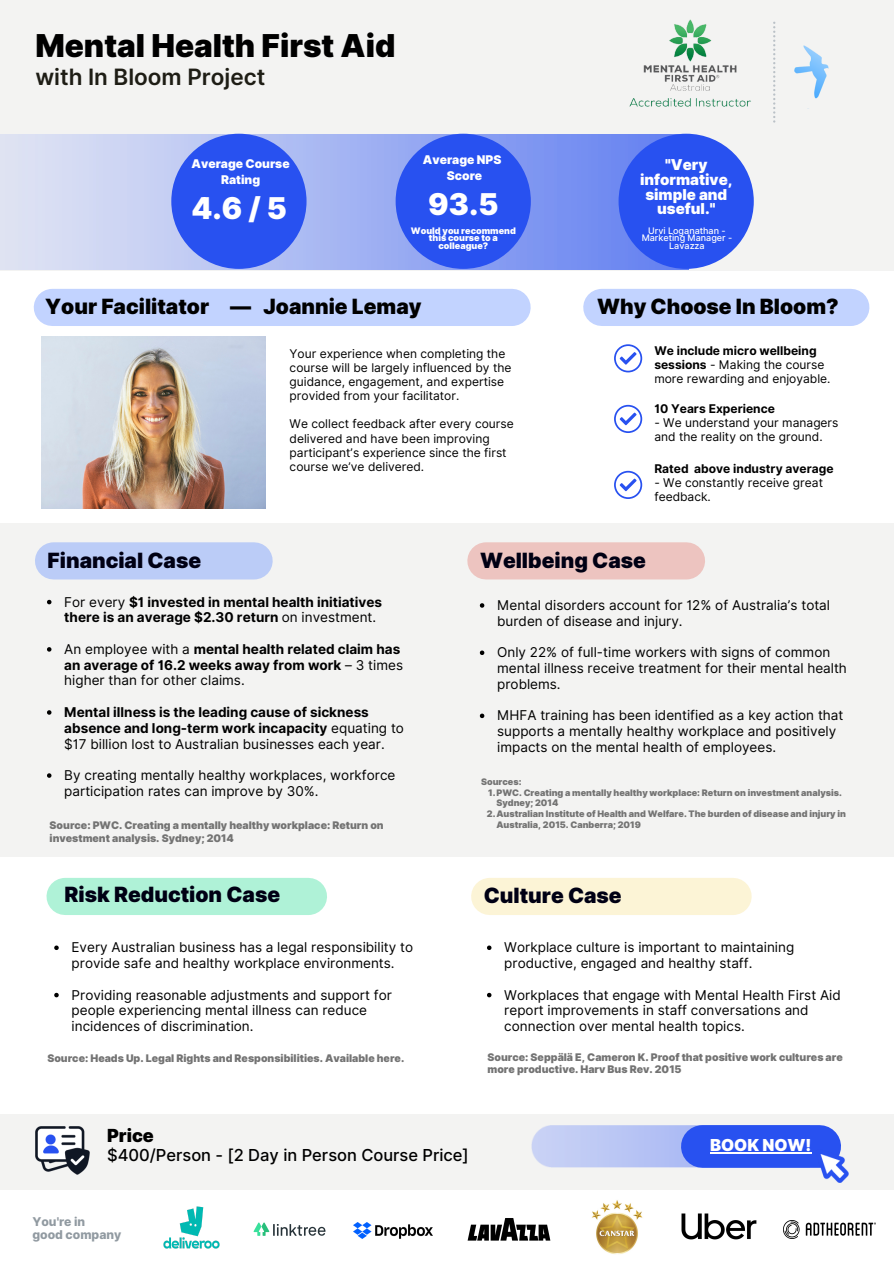
<style>
.page{position:relative;width:894px;height:1264px;background:#fff}
.page>*{position:absolute;margin:0;border:0;box-sizing:border-box;transform-origin:0 0}
.t1{font:900 31.5px "Inter";color:#000}
.t2{font:900 30px "Inter";color:#fff}
.t3{font:600 22.5px "Inter";color:#1e1d15}
.t4{font:900 21px "Inter";color:#000014}
.t5{font:900 21px "Inter";color:#000}
.t6{font:900 18px "Inter";color:#000}
.t7{font:500 16.5px "Inter";color:#000}
.t8{font:900 16.5px "Inter";color:#fff}
.t9{font:900 15px/14.7px "Inter";color:#fff;text-align:center}
.t10{font:13.5px/15.8px "Inter";color:#000}
.t11{font:700 13.5px/15.8px "Inter";color:#000}
.t12{font:800 12.15px/13.2px "Inter";color:#919aa1}
.t13{font:12px/14px "Inter";color:#000}
.t14{font:700 12px "Inter";color:#000}
.t15{font:900 12px/16px "Inter";color:#fff;text-align:center}
.t16{font:900 10.5px/12.3px "Inter";color:#737373}
.t17{font:900 9px "Inter";color:#737373}
.t18{font:900 9px/7.5px "Inter";color:#fff;text-align:center}
.t19{font:500 9px/7.5px "Inter";color:#fff;text-align:center}
.s1{font-weight:700}
.s2{font-weight:400}
</style>
<div class="page">
<div style="left:0;top:0;width:893px;height:271px;background:#f3f3f2"></div>
<img style="left:0;top:134px;width:677px;height:135px">
<div style="left:0;top:1114px;width:893px;height:75px;background:#f3f3f2"></div>
<div style="left:0;top:523px;width:893px;height:333px;background:#f3f3f2"></div>
<img style="left:531px;top:1125px;width:171px;height:42px">
<div style="left:702px;top:1125px;width:117px;height:42px;background:#2851f0"></div>
<hr style="left:709px;top:1152px;width:102px;height:1px;background:#fff">
<img style="left:815px;top:1149px;width:33px;height:33px">
<div style="left:618px;top:134px;width:135px;height:135px;background:#2851f0;border-radius:50%"></div>
<div style="left:171px;top:134px;width:135px;height:135px;background:#2851f0;border-radius:50%"></div>
<div style="left:395px;top:134px;width:135px;height:135px;background:#2851f0;border-radius:50%"></div>
<div style="left:52px;top:289px;width:460px;height:37px;background:#c2d3ff"></div>
<div style="left:53px;top:542px;width:201px;height:37px;background:#bbccf7"></div>
<img style="left:163px;top:1206px;width:57px;height:42px">
<svg style="left:253px;top:1222px;width:72px;height:13px"></svg>
<img style="left:353px;top:1222px;width:79px;height:16px">
<img style="left:591px;top:1200px;width:52px;height:54px">
<img style="left:467px;top:1218px;width:83px;height:23px">
<img style="left:681px;top:1213px;width:76px;height:27px">
<img style="left:783px;top:1220px;width:92px;height:18px">
<img style="left:775px;top:36px;width:54px;height:73px">
<img style="left:41px;top:337px;width:224px;height:171px">
<img style="left:629px;top:20px;width:122px;height:87px">
<img style="left:35px;top:1126px;width:54px;height:48px">
<div style="left:601px;top:289px;width:249px;height:37px;background:#c2d3ff"></div>
<svg style="left:614px;top:344px;width:28px;height:28px"></svg>
<svg style="left:47px;top:600px;width:4px;height:4px"></svg>
<svg style="left:47px;top:647px;width:4px;height:4px"></svg>
<svg style="left:47px;top:710px;width:4px;height:4px"></svg>
<svg style="left:47px;top:773px;width:4px;height:4px"></svg>
<svg style="left:614px;top:405px;width:28px;height:28px"></svg>
<svg style="left:614px;top:471px;width:28px;height:28px"></svg>
<svg style="left:773px;top:22px;width:2px;height:101px"></svg>
<div style="left:65px;top:877px;width:243px;height:38px;background:#aff2d7"></div>
<svg style="left:54px;top:945px;width:5px;height:5px"></svg>
<svg style="left:54px;top:992px;width:5px;height:5px"></svg>
<div style="left:486px;top:542px;width:200px;height:37px;background:#edc4c0"></div>
<svg style="left:479px;top:603px;width:5px;height:4px"></svg>
<svg style="left:479px;top:650px;width:5px;height:5px"></svg>
<svg style="left:479px;top:713px;width:5px;height:5px"></svg>
<div style="left:489px;top:877px;width:244px;height:38px;background:#fcf4d6"></div>
<svg style="left:487px;top:945px;width:4px;height:5px"></svg>
<svg style="left:487px;top:992px;width:4px;height:5px"></svg>
<h1 class="t1" style="left:35px;top:27px;width:361px">Mental Health First Aid</h1>
<h3 class="t3" style="left:35px;top:63px;width:231px">with In Bloom Project</h3>
<p class="t15" style="left:191px;top:156px;width:99px">Average Course<br>Rating</p>
<p class="t15" style="left:423px;top:151px;width:80px">Average NPS<br>Score</p>
<h2 class="t2" style="left:191px;top:190px;width:97px">4.6/5</h2>
<h2 class="t2" style="left:428px;top:186px;width:72px">93.5</h2>
<p class="t18" style="left:411px;top:226px;width:106px">Would you recommend this course to a colleague?</p>
<h3 class="t5" style="left:45px;top:294px;width:378px">Your Facilitator — Joannie Lemay</h3>
<p class="t13" style="left:289px;top:347px;width:223px">Your experience when completing the course will be largely influenced by the guidance, engagement, and expertise provided from your facilitator.</p>
<p class="t13" style="left:289px;top:417px;width:225px">We collect feedback after every course delivered and have been improving participant’s experience since the first course we’ve delivered.</p>
<p class="t9" style="left:639px;top:157px;width:94px">"Very informative, simple and useful."</p>
<p class="t19" style="left:641px;top:226px;width:92px">Urvi Loganathan -<br>Marketing Manager -<br>Lavazza</p>
<h3 class="t5" style="left:597px;top:294px;width:243px">Why Choose In Bloom?</h3>
<p class="t13" style="left:654px;top:344px;width:178px"><span class="s1">We include micro wellbeing sessions</span> - Making the course more rewarding and enjoyable.</p>
<p class="t14" style="left:654px;top:401px;width:122px">10 Years Experience</p>
<p class="t13" style="left:654px;top:415px;width:186px">- We understand your managers and the reality on the ground.</p>
<p class="t14" style="left:654px;top:461px;width:181px">Rated above industry average</p>
<p class="t13" style="left:654px;top:475px;width:170px">- We constantly receive great feedback.</p>
<h3 class="t4" style="left:48px;top:547px;width:155px">Financial Case</h3>
<p class="t11" style="left:64px;top:594px;width:319px"><span class="s2">For every</span> $1 invested in mental health initiatives there is an average $2.30 return <span class="s2">on investment.</span></p>
<p class="t11" style="left:64px;top:641px;width:340px"><span class="s2">An employee with a</span> mental health related claim has an average of 16.2 weeks away from work <span class="s2">– 3 times higher than for other claims.</span></p>
<p class="t11" style="left:64px;top:704px;width:341px">Mental illness is the leading cause of sickness absence and long-term work incapacity <span class="s2">equating to $17 billion lost to Australian businesses each year.</span></p>
<p class="t10" style="left:64px;top:767px;width:332px">By creating mentally healthy workplaces, workforce participation rates can improve by 30%.</p>
<p class="t16" style="left:50px;top:819px;width:335px">Source: PWC. Creating a mentally healthy workplace: Return on investment analysis. Sydney; 2014</p>
<h3 class="t4" style="left:64px;top:882px;width:217px">Risk Reduction Case</h3>
<p class="t10" style="left:72px;top:939px;width:343px">Every Australian business has a legal responsibility to provide safe and healthy workplace environments.</p>
<p class="t10" style="left:72px;top:986px;width:322px">Providing reasonable adjustments and support for people experiencing mental illness can reduce incidences of discrimination.</p>
<p class="t16" style="left:47px;top:1052px;width:358px">Source: Heads Up. Legal Rights and Responsibilities. Available here.</p>
<h3 class="t4" style="left:480px;top:547px;width:167px">Wellbeing Case</h3>
<p class="t10" style="left:497px;top:597px;width:334px">Mental disorders account for 12% of Australia’s total burden of disease and injury.</p>
<p class="t10" style="left:497px;top:644px;width:351px">Only 22% of full-time workers with signs of common mental illness receive treatment for their mental health problems.</p>
<p class="t10" style="left:497px;top:707px;width:347px">MHFA training has been identified as a key action that supports a mentally healthy workplace and positively impacts on the mental health of employees.</p>
<p class="t17" style="left:481px;top:776px;width:42px">Sources:</p>
<p class="t17" style="left:488px;top:787px;width:355px">1.PWC. Creating a mentally healthy workplace: Return on investment analysis.</p>
<p class="t17" style="left:496px;top:797px;width:63px">Sydney; 2014</p>
<p class="t17" style="left:486px;top:808px;width:360px">2.Australian Institute of Health and Welfare. The burden of disease and injury in</p>
<p class="t17" style="left:496px;top:818px;width:146px">Australia, 2015. Canberra; 2019</p>
<h3 class="t4" style="left:483px;top:882px;width:139px">Culture Case</h3>
<p class="t10" style="left:504px;top:939px;width:291px">Workplace culture is important to maintaining productive, engaged and healthy staff.</p>
<p class="t10" style="left:504px;top:986px;width:338px">Workplaces that engage with Mental Health First Aid report improvements in staff conversations and connection over mental health topics.</p>
<p class="t16" style="left:487px;top:1050px;width:356px">Source: Seppälä E, Cameron K. Proof that positive work cultures are more productive. Harv Bus Rev. 2015</p>
<h3 class="t6" style="left:107px;top:1124px;width:48px">Price</h3>
<p class="t7" style="left:107px;top:1145px;width:363px">$400/Person - [2 Day in Person Course Price]</p>
<p class="t12" style="left:32px;top:1214px;width:90px">You're in<br>good company</p>
<p class="t8" style="left:709px;top:1135px;width:103px">BOOK NOW!</p>
</div>
